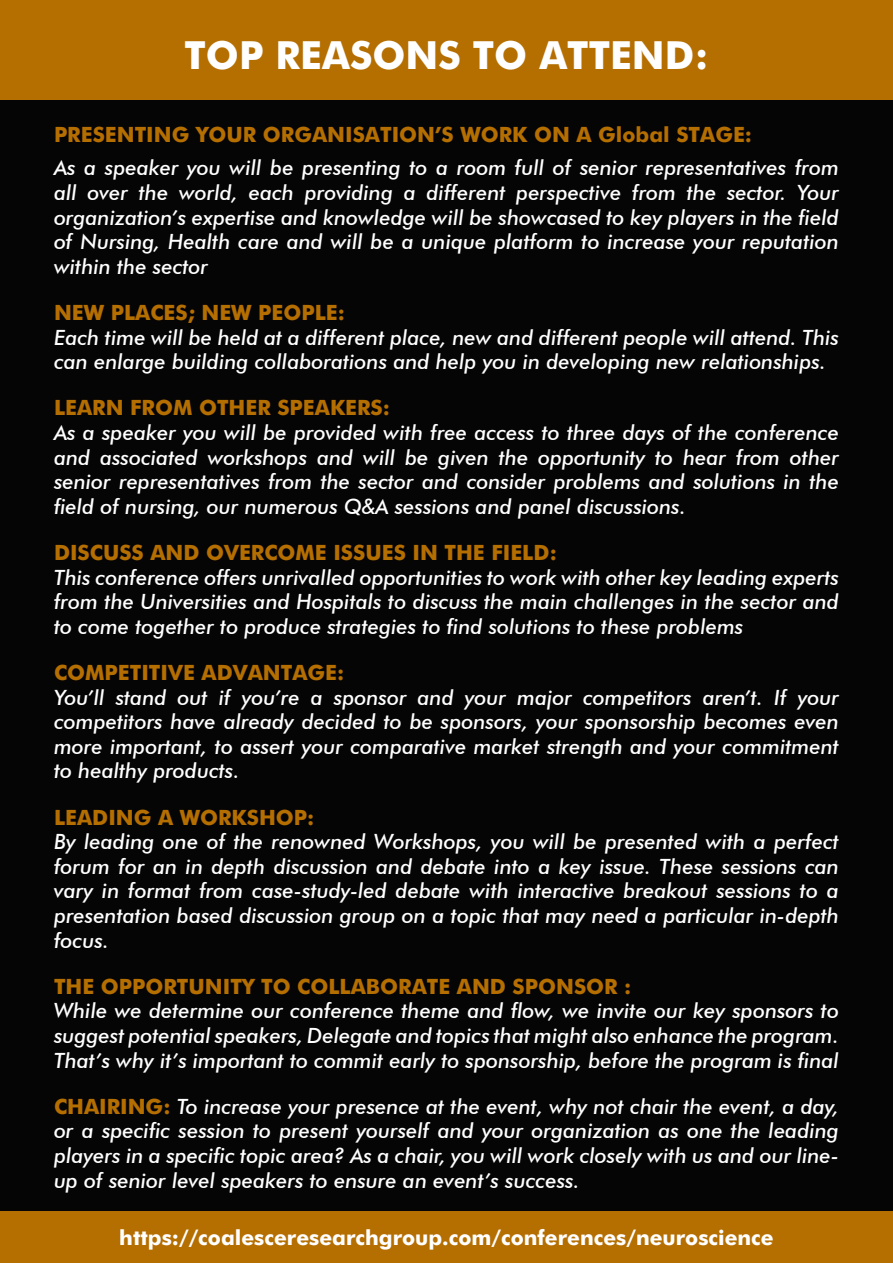
<style>
.page{position:relative;width:893px;height:1263px;background:#060505}
.page>*{position:absolute;margin:0;border:0;box-sizing:border-box;transform-origin:0 0}
.t1{font:700 38.55px "Futura BT";color:#fff}
.t2{font:italic 500 21px/24.6px "Futura BT";color:#fff;text-align:justify}
.t3{font:700 21px "Futura BT";color:#b56e00}
.t4{font:700 21px "Futura BT";color:#fff}
.s1{font-weight:700;font-style:normal;color:#b56e00}
</style>
<div class="page">
<div style="left:0;top:1211px;width:893px;height:52px;background:#b56e00"></div>
<div style="left:0;top:0;width:893px;height:100px;background:#b56e00"></div>
<h1 class="t1" style="left:185px;top:32px;width:525px">TOP REASONS TO ATTEND:</h1>
<p class="t3" style="left:54px;top:122px;width:700px">PRESENTING YOUR ORGANISATION’S WORK ON A Global STAGE:</p>
<p class="t2" style="left:54px;top:156px;width:786px">As a speaker you will be presenting to a room full of senior representatives from all over the world, each providing a different perspective from the sector. Your organization’s expertise and knowledge will be showcased to key players in the field of Nursing, Health care and will be a unique platform to increase your reputation within the sector</p>
<p class="t3" style="left:54px;top:300px;width:292px">NEW PLACES; NEW PEOPLE:</p>
<p class="t2" style="left:54px;top:325px;width:786px">Each time will be held at a different place, new and different people will attend. This can enlarge building collaborations and help you in developing new relationships.</p>
<p class="t3" style="left:54px;top:395px;width:337px">LEARN FROM OTHER SPEAKERS:</p>
<p class="t2" style="left:54px;top:420px;width:786px">As a speaker you will be provided with free access to three days of the conference and associated workshops and will be given the opportunity to hear from other senior representatives from the sector and consider problems and solutions in the field of nursing, our numerous Q&amp;A sessions and panel discussions.</p>
<p class="t3" style="left:54px;top:540px;width:505px">DISCUSS AND OVERCOME ISSUES IN THE FIELD:</p>
<p class="t2" style="left:54px;top:565px;width:786px">This conference offers unrivalled opportunities to work with other key leading experts from the Universities and Hospitals to discuss the main challenges in the sector and to come together to produce strategies to find solutions to these problems</p>
<p class="t3" style="left:54px;top:660px;width:292px">COMPETITIVE ADVANTAGE:</p>
<p class="t2" style="left:54px;top:685px;width:786px">You’ll stand out if you’re a sponsor and your major competitors aren’t. If your competitors have already decided to be sponsors, your sponsorship becomes even more important, to assert your comparative market strength and your commitment to healthy products.</p>
<p class="t3" style="left:54px;top:804px;width:262px">LEADING A WORKSHOP:</p>
<p class="t2" style="left:54px;top:829px;width:786px">By leading one of the renowned Workshops, you will be presented with a perfect forum for an in depth discussion and debate into a key issue. These sessions can vary in format from case-study-led debate with interactive breakout sessions to a presentation based discussion group on a topic that may need a particular in-depth focus.</p>
<p class="t3" style="left:54px;top:973px;width:579px">THE OPPORTUNITY TO COLLABORATE AND SPONSOR :</p>
<p class="t2" style="left:54px;top:998px;width:786px">While we determine our conference theme and flow, we invite our key sponsors to suggest potential speakers, Delegate and topics that might also enhance the program.<br>That’s why it’s important to commit early to sponsorship, before the program is final</p>
<p class="t2" style="left:54px;top:1094px;width:786px"><span class="s1">CHAIRING:</span> To increase your presence at the event, why not chair the event, a day, or a specific session to present yourself and your organization as one the leading players in a specific topic area? As a chair, you will work closely with us and our line&shy;up of senior level speakers to ensure an event’s success.</p>
<p class="t4" style="left:119px;top:1224px;width:656px">https://coalesceresearchgroup.com/conferences/neuroscience</p>
</div>
